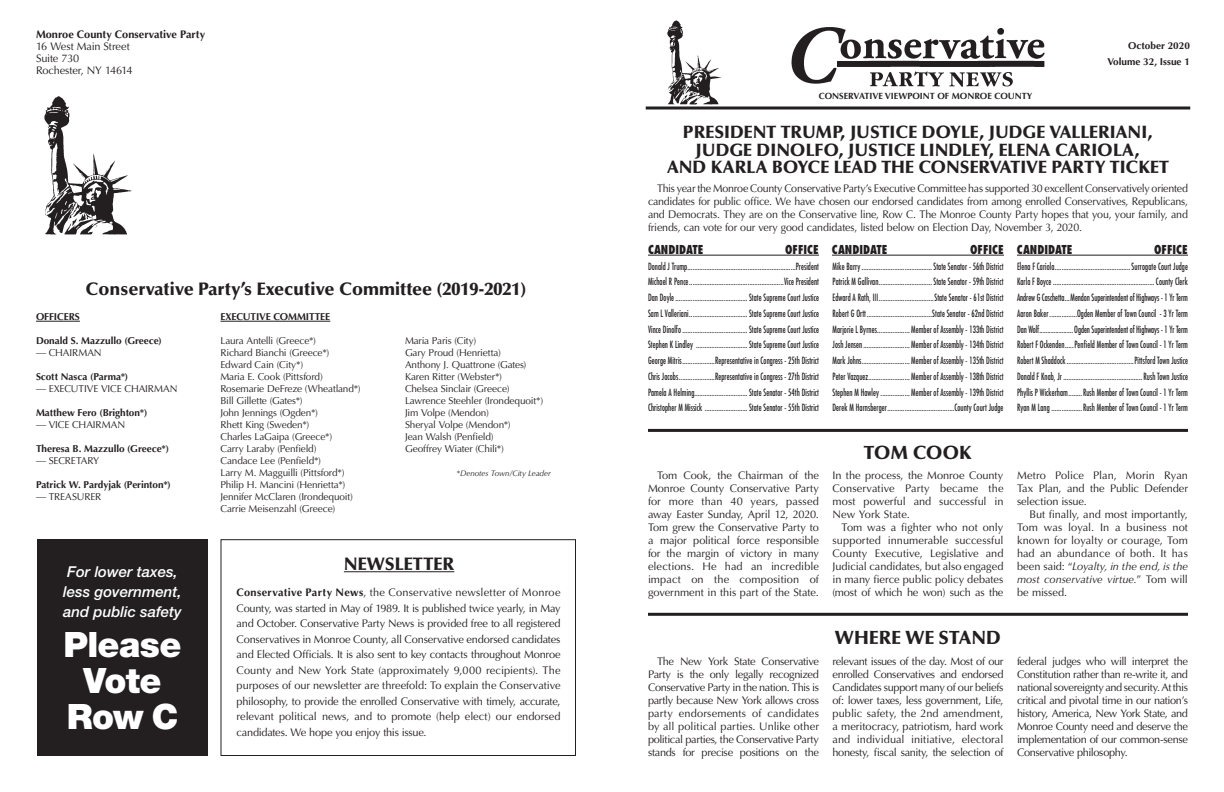
<style>
.page{position:relative;width:1224px;height:792px;background:#fff}
.page>*{position:absolute;margin:0;border:0;box-sizing:border-box;transform-origin:0 0}
.t1{font:900 35px/36px "Helvetica Neue LT Pro";letter-spacing:-.02em;color:#fff;text-align:center}
.t2{font:900 19px "Optima LT Std";color:#231f20}
.t3{font:900 18px "Optima LT Std";color:#231f20}
.t4{font:900 17.8px/17.8px "Optima LT Std";color:#231f20;text-align:center}
.t5{font:italic 500 15px/20px "Helvetica Neue LT Pro";color:#fff}
.t6{font:800 condensed 12px "Futura Std";color:#231f20;scale:.95 1}
.t7{font:11px/13px "Optima LT Std";letter-spacing:-.01em;color:#231f20;text-align:justify}
.t8{font:700 11px "Optima LT Std";color:#231f20}
.t9{font:10px/12px "Optima LT Std";letter-spacing:-.015em;color:#231f20}
.t10{font:700 10px/16px "Optima LT Std";letter-spacing:-.005em;color:#231f20;text-align:right}
.t11{font:condensed 9.8px/15.7px "Futura Std";letter-spacing:.01em;color:#231f20;text-align:justify;scale:.82 1}
.t12{font:700 9px "Optima LT Std";color:#231f20}
.t13{font:italic 8px "Optima LT Std";letter-spacing:-.005em;color:#231f20}
.s1{font-style:normal}
.s2{font-weight:700}
.s3{font-style:italic}
</style>
<div class="page">
<img style="left:44px;top:96px;width:88px;height:139px">
<hr style="left:36px;top:321px;width:44px;height:1px;background:#231f20">
<hr style="left:220px;top:321px;width:110px;height:1px;background:#231f20">
<hr style="left:344px;top:571px;width:110px;height:1px;background:#231f20">
<div style="left:220px;top:539px;width:356px;height:217px;border:1px solid #231f20"></div>
<div style="left:37px;top:539px;width:171px;height:217px;background:#231f20"></div>
<svg style="left:646px;top:106px;width:544px;height:4px;background:#595657"></svg>
<img style="left:667px;top:20px;width:54px;height:85px">
<img style="left:791px;top:27px;width:254px;height:60px">
<hr style="left:648px;top:613px;width:540px;height:3px;background:#231f20">
<hr style="left:648px;top:429px;width:540px;height:3px;background:#231f20">
<hr style="left:648px;top:255px;width:171px;height:1px;background:#231f20">
<hr style="left:832px;top:255px;width:172px;height:1px;background:#231f20">
<hr style="left:1017px;top:255px;width:171px;height:1px;background:#231f20">
<p class="t8" style="left:36px;top:28px;width:171px">Monroe County Conservative Party</p>
<p class="t7" style="left:36px;top:41px;width:98px;line-height:12px;text-align:left">16 West Main Street<br>Suite 730<br>Rochester, NY 14614</p>
<h3 class="t3" style="left:85px;top:278px;width:443px">Conservative Party’s Executive Committee (2019-2021)</h3>
<p class="t10" style="left:36px;top:309px;width:45px">OFFICERS</p>
<p class="t10" style="left:36px;top:333px;width:127px">Donald S. Mazzullo (Greece)</p>
<p class="t9" style="left:36px;top:347px;width:67px">— CHAIRMAN</p>
<p class="t10" style="left:36px;top:369px;width:94px">Scott Nasca (Parma*)</p>
<p class="t9" style="left:36px;top:383px;width:143px">— EXECUTIVE VICE CHAIRMAN</p>
<p class="t10" style="left:36px;top:405px;width:113px">Matthew Fero (Brighton*)</p>
<p class="t9" style="left:36px;top:419px;width:91px">— VICE CHAIRMAN</p>
<p class="t10" style="left:36px;top:441px;width:135px">Theresa B. Mazzullo (Greece*)</p>
<p class="t9" style="left:36px;top:455px;width:65px">— SECRETARY</p>
<p class="t10" style="left:36px;top:477px;width:136px">Patrick W. Pardyjak (Perinton*)</p>
<p class="t9" style="left:36px;top:491px;width:67px">— TREASURER</p>
<h3 class="t5" style="left:63px;top:561px;width:120px">For lower taxes, less government, and public safety</h3>
<h1 class="t1" style="left:64px;top:626px;width:119px">Please<br>Vote<br>Row C</h1>
<p class="t10" style="left:220px;top:309px;width:111px">EXECUTIVE COMMITTEE</p>
<p class="t9" style="left:220px;top:335px;width:142px">Laura Antelli (Greece*)<br>Richard Bianchi (Greece*)<br>Edward Cain (City*)<br>Maria E. Cook (Pittsford)<br>Rosemarie DeFreze (Wheatland*)<br>Bill Gillette (Gates*)<br>John Jennings (Ogden*)<br>Rhett King (Sweden*)<br>Charles LaGaipa (Greece*)<br>Carry Laraby (Penfield)<br>Candace Lee (Penfield*)<br>Larry M. Magguilli (Pittsford*)<br>Philip H. Mancini (Henrietta*)<br>Jennifer McClaren (Irondequoit)<br>Carrie Meisenzahl (Greece)</p>
<p class="t9" style="left:405px;top:335px;width:140px">Maria Paris (City)<br>Gary Proud (Henrietta)<br>Anthony J. Quattrone (Gates)<br>Karen Ritter (Webster*)<br>Chelsea Sinclair (Greece)<br>Lawrence Steehler (Irondequoit*)<br>Jim Volpe (Mendon)<br>Sheryal Volpe (Mendon*)<br>Jean Walsh (Penfield)<br>Geoffrey Wiater (Chili*)</p>
<p class="t13" style="left:457px;top:469px;width:96px"><span class="s1">*</span>Denotes Town/City Leader</p>
<h3 class="t3" style="left:344px;top:553px;width:112px">NEWSLETTER</h3>
<p class="t7" style="left:237px;top:585px;width:326px;line-height:15.5px"><span class="s2">Conservative Party News</span>, the Conservative newsletter of Monroe County, was started in May of 1989. It is published twice yearly, in May and October. Conservative Party News is provided free to all registered Conservatives in Monroe County, all Conservative endorsed candidates and Elected Officials. It is also sent to key contacts throughout Monroe County and New York State (approximately 9,000 recipients). The purposes of our newsletter are threefold: To explain the Conservative philosophy, to provide the enrolled Conservative with timely, accurate, relevant political news, and to promote (help elect) our endorsed candidates. We hope you enjoy this issue.</p>
<p class="t12" style="left:819px;top:90px;width:215px">CONSERVATIVE VIEWPOINT OF MONROE COUNTY</p>
<p class="t10" style="left:1107px;top:38px;width:84px">October 2020<br>Volume 32, Issue 1</p>
<h3 class="t4" style="left:667px;top:123px;width:503px">PRESIDENT TRUMP, JUSTICE DOYLE, JUDGE VALLERIANI,<br>JUDGE DINOLFO, JUSTICE LINDLEY, ELENA CARIOLA,<br>AND KARLA BOYCE LEAD THE CONSERVATIVE PARTY TICKET</h3>
<p class="t7" style="left:648px;top:182px;width:541px;text-indent:9px">This year the Monroe County Conservative Party’s Executive Committee has supported 30 excellent Conservatively oriented candidates for public office. We have chosen our endorsed candidates from among enrolled Conservatives, Republicans, and Democrats. They are on the Conservative line, Row C. The Monroe County Party hopes that you, your family, and friends, can vote for our very good candidates, listed below on Election Day, November 3, 2020.</p>
<p class="t6" style="left:648px;top:242px;width:60px">CANDIDATE</p>
<p class="t6" style="left:785px;top:242px;width:109px">OFFICE CANDIDATE</p>
<p class="t6" style="left:970px;top:242px;width:109px">OFFICE CANDIDATE</p>
<p class="t6" style="left:1154px;top:242px;width:37px">OFFICE</p>
<p class="t11" style="left:648px;top:258px;width:210px">Donald J Trump...............................................................President Michael R Pence.......................................................Vice President Dan Doyle .......................................... State Supreme Court Justice Sam L Valleriani.................................. State Supreme Court Justice Vince Dinolfo ...................................... State Supreme Court Justice Stephen K Lindley .............................. State Supreme Court Justice George Mitris...................Representative in Congress - 25th District Chris Jacobs.....................Representative in Congress - 27th District Pamela A Helming............................... State Senator - 54th District Christopher M Missick ......................... State Senator - 55th District</p>
<p class="t11" style="left:833px;top:258px;width:210px">Mike Barry......................................... State Senator - 56th District Patrick M Gallivan............................... State Senator - 59th District Edward A Rath, III................................State Senator - 61st District Robert G Ortt......................................State Senator - 62nd District Marjorie L Byrnes................... Member of Assembly - 133th District Josh Jensen........................... Member of Assembly - 134th District Mark Johns............................ Member of Assembly - 135th District Peter Vazquez........................ Member of Assembly - 138th District Stephen M Hawley ................. Member of Assembly - 139th District Derek M Harnsberger.......................................County Court Judge</p>
<p class="t11" style="left:1017px;top:258px;width:210px">Elena F Cariola............................................Surrogate Court Judge Karla F Boyce ........................................................... County Clerk Andrew G Caschetta...Mendon Superintendent of Highways - 1 Yr Term Aaron Baker................Ogden Member of Town Council - 3 Yr Term Dan Wolf..................... Ogden Superintendent of Highways - 1 Yr Term Robert F Ockenden.....Penfield Member of Town Council - 1 Yr Term Robert M Shaddock.......................................Pittsford Town Justice Donald F Knab, Jr .............................................. Rush Town Justice Phyllis P Wickerham........Rush Member of Town Council - 1 Yr Term Ryan M Lang ..................Rush Member of Town Council - 1 Yr Term</p>
<h2 class="t2" style="left:864px;top:442px;width:110px">TOM COOK</h2>
<p class="t7" style="left:648px;top:469px;width:173px;text-indent:9px">Tom Cook, the Chairman of the Monroe County Conservative Party for more than 40 years, passed away Easter Sunday, April 12, 2020.<br>Tom grew the Conservative Party to a major political force responsible for the margin of victory in many elections. He had an incredible impact on the composition of government in this part of the State.</p>
<p class="t7" style="left:833px;top:469px;width:173px">In the process, the Monroe County Conservative Party became the most powerful and successful in New York State.</p>
<p class="t7" style="left:833px;top:521px;width:173px;text-indent:9px">Tom was a fighter who not only supported innumerable successful County Executive, Legislative and Judicial candidates, but also engaged in many fierce public policy debates (most of which he won) such as the</p>
<h2 class="t2" style="left:835px;top:627px;width:168px">WHERE WE STAND</h2>
<p class="t7" style="left:1017px;top:469px;width:172px">Metro Police Plan, Morin Ryan Tax Plan, and the Public Defender selection issue.</p>
<p class="t7" style="left:1017px;top:508px;width:173px;text-indent:12px">But finally, and most importantly, Tom was loyal. In a business not known for loyalty or courage, Tom had an abundance of both. It has been said: “<span class="s3">Loyalty, in the end, is the most conservative virtue.</span>” Tom will be missed.</p>
<p class="t7" style="left:648px;top:655px;width:173px;text-indent:9px">The New York State Conservative Party is the only legally recognized Conservative Party in the nation. This is partly because New York allows cross party endorsements of candidates by all political parties. Unlike other political parties, the Conservative Party stands for precise positions on the</p>
<p class="t7" style="left:833px;top:655px;width:173px">relevant issues of the day. Most of our enrolled Conservatives and endorsed Candidates support many of our beliefs of: lower taxes, less government, Life, public safety, the 2nd amendment, a meritocracy, patriotism, hard work and individual initiative, electoral honesty, fiscal sanity, the selection of</p>
<p class="t7" style="left:1017px;top:655px;width:173px">federal judges who will interpret the Constitution rather than re-write it, and national sovereignty and security. At this critical and pivotal time in our nation’s history, America, New York State, and Monroe County need and deserve the implementation of our common-sense Conservative philosophy.</p>
</div>
